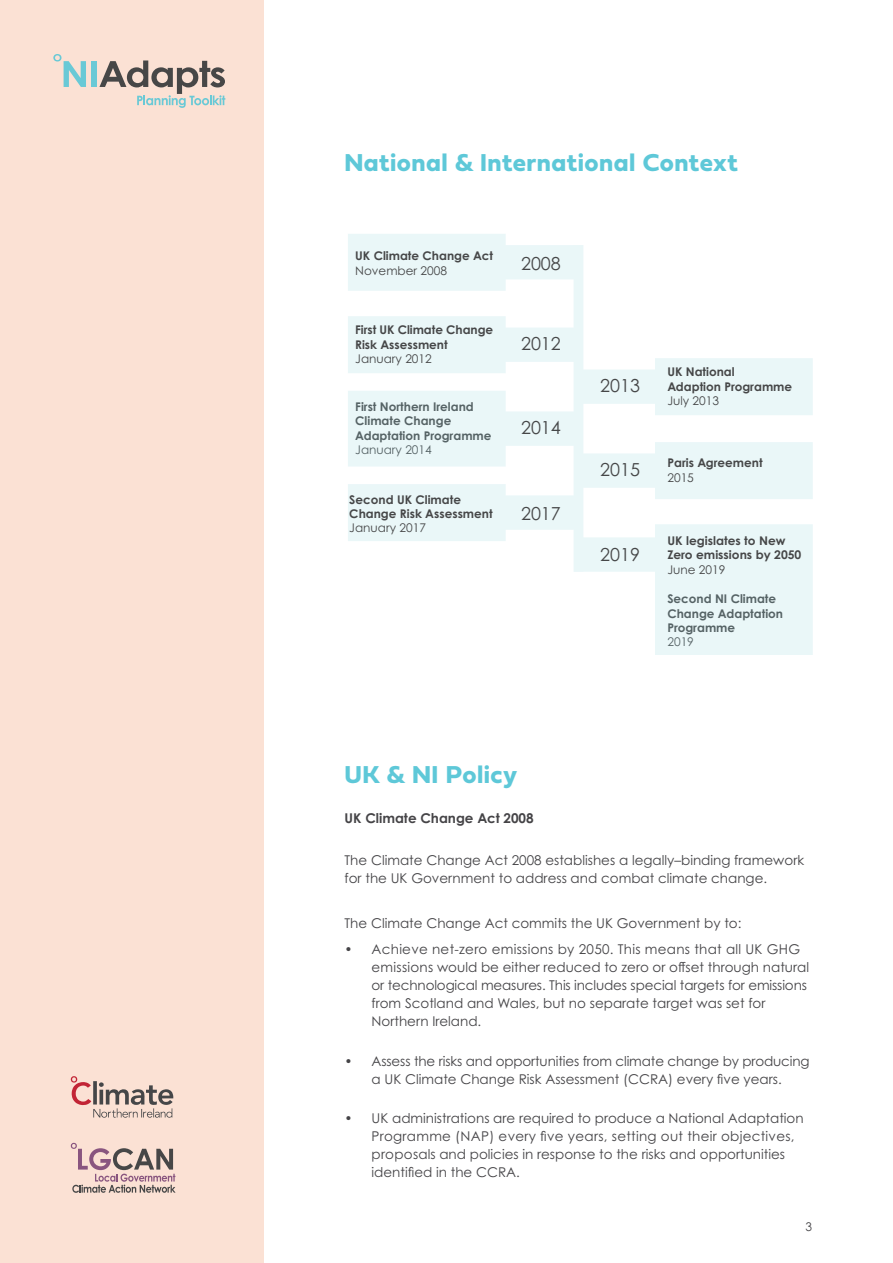
<style>
.page{position:relative;width:893px;height:1263px;background:#fff}
.page>*{position:absolute;margin:0;border:0;box-sizing:border-box;transform-origin:0 0}
.t1{font:25.5px "Fieldwork Geo Bold";letter-spacing:.02em;color:#5ec8d8}
.t2{font:18px "Century Gothic Pro";color:#464748}
.t3{font:13.5px/18px "Century Gothic Pro";color:#454447}
.t4{font:700 13.5px "Century Gothic Pro";color:#454447}
.t5{font:700 12px/14.4px "Century Gothic Pro";color:#464748}
.t6{font:12px "Century Gothic Pro";color:#454447}
.s1{font-weight:400}
</style>
<div class="page">
<div style="left:0;top:0;width:264px;height:1263px;background:#fbe1d4"></div>
<div style="left:91px;top:61px;width:6px;height:26px;background:#69c9d6"></div>
<svg style="left:99px;top:60px;width:126px;height:48px"></svg>
<svg style="left:53px;top:54px;width:33px;height:33px"></svg>
<svg style="left:71px;top:1143px;width:105px;height:50px"></svg>
<svg style="left:71px;top:1076px;width:102px;height:42px"></svg>
<svg style="left:348px;top:234px;width:464px;height:421px"></svg>
<p class="t1" style="left:345px;top:142px;width:395px">National &amp; International Context</p>
<p class="t5" style="left:355px;top:249px;width:139px">UK Climate Change Act<br><span class="s1">November 2008</span></p>
<p class="t5" style="left:355px;top:322px;width:139px">First UK Climate Change<br>Risk Assessment<br><span class="s1">January 2012</span></p>
<p class="t5" style="left:355px;top:399px;width:138px">First Northern Ireland<br>Climate Change<br>Adaptation Programme<br><span class="s1">January 2014</span></p>
<p class="t5" style="left:349px;top:492px;width:145px">Second UK Climate<br>Change Risk Assessment<br><span class="s1">January 2017</span></p>
<p class="t2" style="left:521px;top:252px;width:41px">2008</p>
<p class="t2" style="left:521px;top:333px;width:41px">2012</p>
<p class="t2" style="left:521px;top:417px;width:41px">2014</p>
<p class="t2" style="left:521px;top:502px;width:41px">2017</p>
<p class="t2" style="left:600px;top:375px;width:41px">2013</p>
<p class="t2" style="left:600px;top:459px;width:41px">2015</p>
<p class="t2" style="left:600px;top:543px;width:41px">2019</p>
<p class="t5" style="left:667px;top:364px;width:126px">UK National<br>Adaption Programme<br><span class="s1">July 2013</span></p>
<p class="t5" style="left:667px;top:455px;width:97px">Paris Agreement<br><span class="s1">2015</span></p>
<p class="t5" style="left:667px;top:533px;width:136px">UK legislates to New<br>Zero emissions by 2050<br><span class="s1">June 2019</span></p>
<p class="t5" style="left:667px;top:591px;width:117px">Second NI Climate<br>Change Adaptation<br>Programme<br><span class="s1">2019</span></p>
<p class="t1" style="left:345px;top:754px;width:174px">UK &amp; NI Policy</p>
<p class="t4" style="left:345px;top:809px;width:191px">UK Climate Change Act 2008</p>
<p class="t3" style="left:345px;top:851px;width:461px">The Climate Change Act 2008 establishes a legally–binding framework for the UK Government to address and combat climate change.</p>
<p class="t3" style="left:345px;top:914px;width:398px">The Climate Change Act commits the UK Government by to:</p>
<p class="t3" style="left:372px;top:940px;width:439px;text-indent:-27px">• Achieve net-zero emissions by 2050. This means that all UK GHG emissions would be either reduced to zero or offset through natural or technological measures. This includes special targets for emissions from Scotland and Wales, but no separate target was set for Northern Ireland.</p>
<p class="t3" style="left:345px;top:1051px;width:467px;text-align:center">• Assess the risks and opportunities from climate change by producing a UK Climate Change Risk Assessment (CCRA) every five years.</p>
<p class="t3" style="left:372px;top:1109px;width:434px;text-indent:-27px">• UK administrations are required to produce a National Adaptation Programme (NAP) every five years, setting out their objectives, proposals and policies in response to the risks and opportunities identified in the CCRA.</p>
<p class="t6" style="left:805px;top:1220px;width:8px">3</p>
</div>
